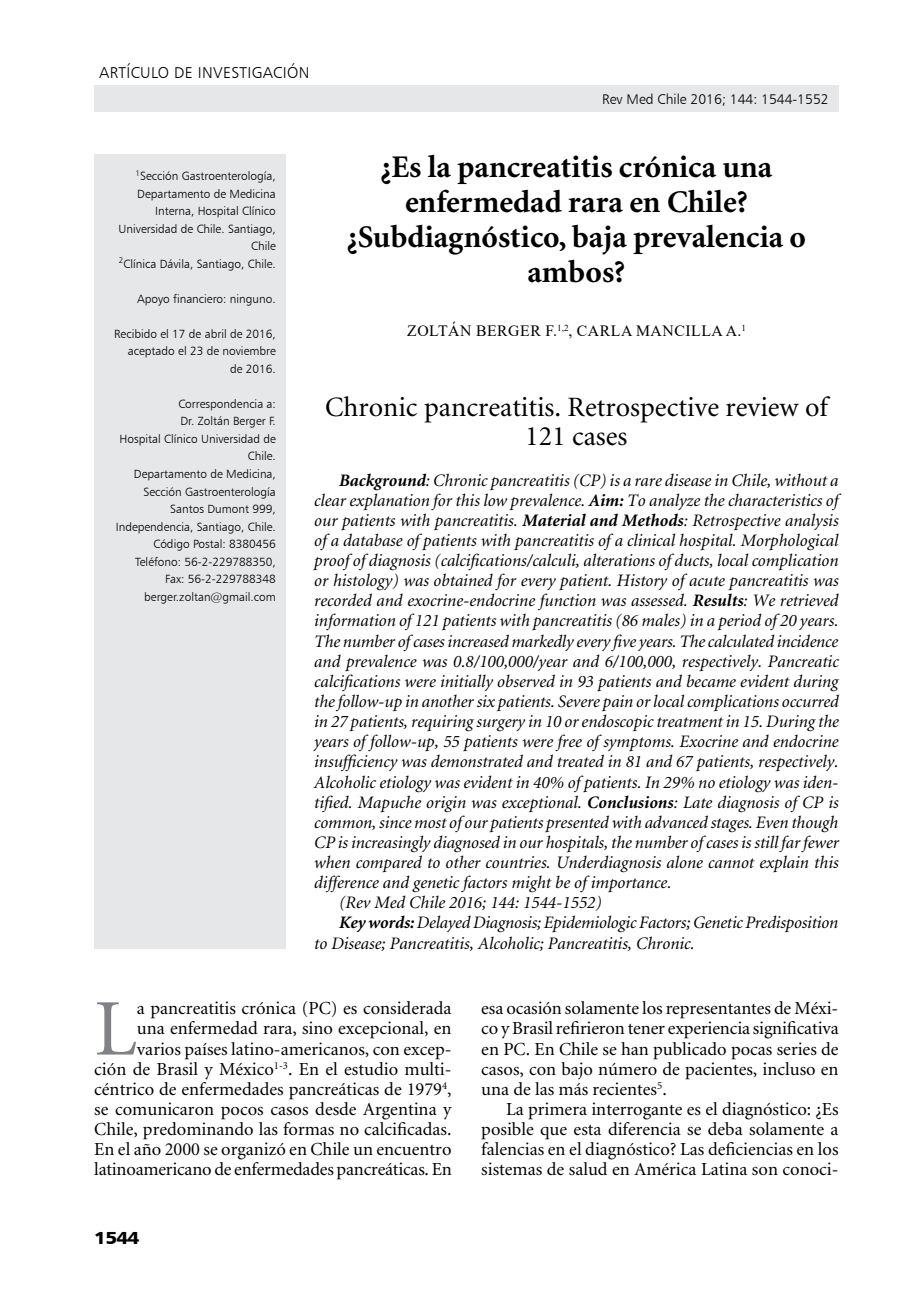
<style>
.page{position:relative;width:918px;height:1315px;background:#fff}
.page>*{position:absolute;margin:0;border:0;box-sizing:border-box;transform-origin:0 0}
.t1{font:80.33px "Minion";color:#808285}
.t2{font:700 31.5px/35px "Minion";color:#000;text-align:center}
.t3{font:28px/29.8px "Minion";color:#000;text-align:center}
.t4{font:18.38px/20.1px "Minion";color:#000;text-align:justify}
.t5{font:italic 17.5px "Minion";color:#000}
.t6{font:17.5px "Humanist 777 BT Black B";color:#000;scale:1.1 1}
.t7{font:15.75px "Times New Roman";letter-spacing:.035em;color:#000}
.t8{font:15.75px "Humanist 777 BT Light B";letter-spacing:.02em;color:#000}
.t9{font:14px "Humanist 777 BT Light B";color:#000}
.t10{font:11.9px/17.5px "Humanist 777 BT Light B";color:#000;text-align:right}
.s1{font-weight:700}
</style>
<div class="page">
<div style="left:94px;top:85px;width:744px;height:26px;background:#e6e7e8"></div>
<div style="left:94px;top:154px;width:192px;height:794px;background:#e6e7e8"></div>
<p class="t8" style="left:99px;top:63px;width:212px">ARTÍCULO DE INVESTIGACIÓN</p>
<p class="t9" style="left:602px;top:90px;width:228px">Rev Med Chile 2016; 144: 1544-1552</p>
<p class="t10" style="left:118px;top:167px;width:159px"><sup>1</sup>Sección Gastroenterología,<br>Departamento de Medicina<br>Interna, Hospital Clínico<br>Universidad de Chile. Santiago,<br>Chile<br><sup>2</sup>Clínica Dávila, Santiago, Chile.</p>
<p class="t10" style="left:137px;top:290px;width:140px">Apoyo financiero: ninguno.</p>
<p class="t10" style="left:114px;top:325px;width:163px">Recibido el 17 de abril de 2016, aceptado el 23 de noviembre de 2016.</p>
<p class="t10" style="left:116px;top:395px;width:162px">Correspondencia a:<br>Dr. Zoltán Berger F.<br>Hospital Clínico Universidad de<br>Chile.<br>Departamento de Medicina,<br>Sección Gastroenterología<br>Santos Dumont 999,<br>Independencia, Santiago, Chile.<br>Código Postal: 8380456<br>Teléfono: 56-2-229788350,<br>Fax: 56-2-229788348 berger.zoltan@gmail.com</p>
<h2 class="t2" style="left:347px;top:151px;width:461px">¿Es la pancreatitis crónica una enfermedad rara en Chile? ¿Subdiagnóstico, baja prevalencia o ambos?</h2>
<p class="t7" style="left:407px;top:320px;width:340px">ZOLTÁN BERGER F.<sup>1,2</sup>, CARLA MANCILLA A.<sup>1</sup></p>
<h3 class="t3" style="left:325px;top:393px;width:504px">Chronic pancreatitis. Retrospective review of<br>121 cases</h3>
<p class="t5" style="left:339px;top:471px;width:501px"><span class="s1">Background</span>: Chronic pancreatitis (CP) is a rare disease in Chile, without a</p>
<p class="t5" style="left:314px;top:491px;width:526px">clear explanation for this low prevalence. <span class="s1">Aim:</span> To analyze the characteristics of</p>
<p class="t5" style="left:314px;top:511px;width:526px">our patients with pancreatitis. <span class="s1">Material and Methods</span>: Retrospective analysis</p>
<p class="t5" style="left:314px;top:532px;width:526px">of a database of patients with pancreatitis of a clinical hospital. Morphological</p>
<p class="t5" style="left:314px;top:552px;width:526px">proof of diagnosis (calcifications/calculi, alterations of ducts, local complication</p>
<p class="t5" style="left:314px;top:572px;width:526px">or histology) was obtained for every patient. History of acute pancreatitis was</p>
<p class="t5" style="left:314px;top:592px;width:526px">recorded and exocrine-endocrine function was assessed. <span class="s1">Results</span>: We retrieved</p>
<p class="t5" style="left:314px;top:612px;width:526px">information of 121 patients with pancreatitis (86 males) in a period of 20 years.</p>
<p class="t5" style="left:314px;top:632px;width:525px">The number of cases increased markedly every five years. The calculated incidence</p>
<p class="t5" style="left:314px;top:652px;width:526px">and prevalence was 0.8/100,000/year and 6/100,000, respectively. Pancreatic</p>
<p class="t5" style="left:314px;top:672px;width:526px">calcifications were initially observed in 93 patients and became evident during</p>
<p class="t5" style="left:314px;top:693px;width:526px">the follow-up in another six patients. Severe pain or local complications occurred</p>
<p class="t5" style="left:314px;top:713px;width:526px">in 27 patients, requiring surgery in 10 or endoscopic treatment in 15. During the</p>
<p class="t5" style="left:314px;top:733px;width:526px">years of follow-up, 55 patients were free of symptoms. Exocrine and endocrine</p>
<p class="t5" style="left:314px;top:753px;width:526px">insufficiency was demonstrated and treated in 81 and 67 patients, respectively.</p>
<p class="t5" style="left:314px;top:773px;width:526px">Alcoholic etiology was evident in 40% of patients. In 29% no etiology was iden-</p>
<p class="t5" style="left:314px;top:793px;width:526px">tified. Mapuche origin was exceptional. <span class="s1">Conclusions</span>: Late diagnosis of CP is</p>
<p class="t5" style="left:314px;top:813px;width:525px">common, since most of our patients presented with advanced stages. Even though</p>
<p class="t5" style="left:314px;top:833px;width:526px">CP is increasingly diagnosed in our hospitals, the number of cases is still far fewer</p>
<p class="t5" style="left:314px;top:854px;width:526px">when compared to other countries. Underdiagnosis alone cannot explain this</p>
<p class="t5" style="left:314px;top:874px;width:359px">difference and genetic factors might be of importance.</p>
<p class="t5" style="left:339px;top:894px;width:264px">(Rev Med Chile 2016; 144: 1544-1552)</p>
<p class="t5" style="left:339px;top:914px;width:501px"><span class="s1">Key words:</span> Delayed Diagnosis; Epidemiologic Factors; Genetic Predisposition</p>
<p class="t5" style="left:314px;top:934px;width:382px">to Disease; Pancreatitis, Alcoholic; Pancreatitis, Chronic.</p>
<p class="t4" style="left:94px;top:999px;width:359px;text-align:right">a pancreatitis crónica (PC) es considerada<br>una enfermedad rara, sino excepcional, en varios países latino-americanos, con excep-<br>ción de Brasil y México<sup>1-3</sup>. En el estudio multi&shy;céntrico de enfermedades pancreáticas de 1979<sup>4</sup>, se comunicaron pocos casos desde Argentina y Chile, predominando las formas no calcificadas.<br>En el año 2000 se organizó en Chile un encuentro latinoamericano de enfermedades pancreáticas. En</p>
<p class="t4" style="left:481px;top:999px;width:359px">esa ocasión solamente los representantes de Méxi&shy;co y Brasil refirieron tener experiencia significativa en PC. En Chile se han publicado pocas series de casos, con bajo número de pacientes, incluso en una de las más recientes<sup>5</sup>.</p>
<h1 class="t1" style="left:94px;top:989px;width:44px">L</h1>
<p class="t4" style="left:481px;top:1099px;width:359px;text-indent:25px">La primera interrogante es el diagnóstico: ¿Es posible que esta diferencia se deba solamente a falencias en el diagnóstico? Las deficiencias en los sistemas de salud en América Latina son conoci-</p>
<p class="t6" style="left:94px;top:1226px;width:43px">1544</p>
</div>
